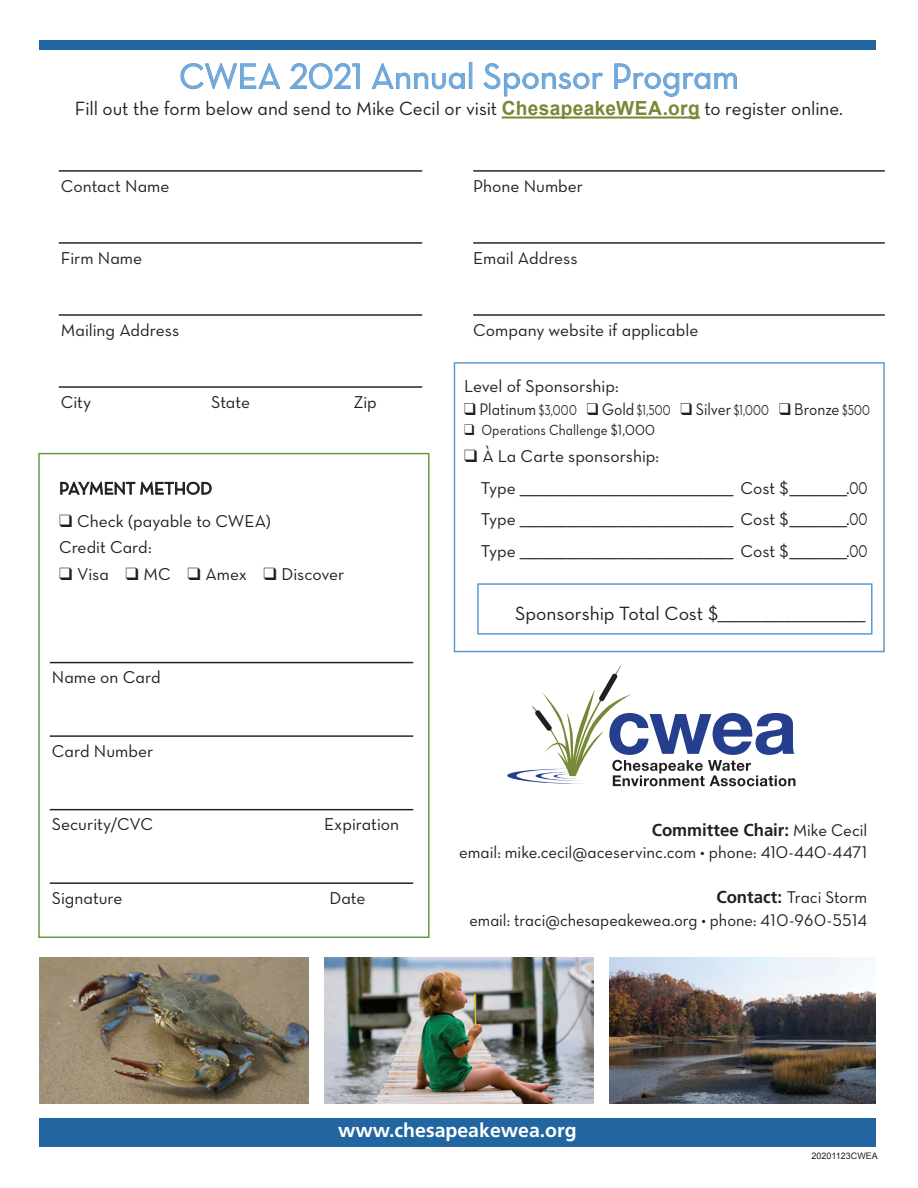
<style>
.page{position:relative;width:918px;height:1188px;background:#fff}
.page>*{position:absolute;margin:0;border:0;box-sizing:border-box;transform-origin:0 0}
.t1{font:36px "Neutra Text Book Alt";letter-spacing:-.005em;color:#6fa8da}
.t2{font:19.5px "Neutra Text Book Alt";letter-spacing:-.005em;color:#231f20}
.t3{font:700 19.5px "Frutiger";color:#fff}
.t4{font:17.4px/31.5px "Neutra Text Book Alt";color:#231f20}
.t5{font:17.25px/22.5px "Neutra Text Book Alt";color:#231f20;text-align:right}
.t6{font:700 17.25px "Frutiger";color:#231f20}
.t7{font:17.1px "Neutra Text Book Alt";color:#231f20;scale:.91 1}
.t8{font:15px "Neutra Text Book Alt";letter-spacing:.005em;color:#231f20;scale:.89 1}
.t9{font:9px "Arial";color:#231f20}
.s1{font-family:"Arial";font-weight:700;color:#778936}
.s2{font-size:14.7px}
.s3{font-size:19.5px}
.s4{font-family:"Neutra Text Book Alt";font-weight:400}
.s5{font-family:"Frutiger";font-weight:700}
</style>
<div class="page">
<div style="left:38px;top:453px;width:392px;height:485px;border:2px solid #649b41"></div>
<img style="left:39px;top:957px;width:269px;height:147px">
<img style="left:324px;top:957px;width:270px;height:147px">
<img style="left:610px;top:957px;width:266px;height:147px">
<div style="left:39px;top:1118px;width:837px;height:29px;background:#2266a1"></div>
<div style="left:39px;top:40px;width:837px;height:9px;background:#2266a1"></div>
<hr style="left:59px;top:170px;width:363px;height:2px;background:#231f20">
<hr style="left:59px;top:242px;width:363px;height:2px;background:#231f20">
<hr style="left:59px;top:314px;width:363px;height:2px;background:#231f20">
<hr style="left:59px;top:386px;width:363px;height:2px;background:#231f20">
<hr style="left:473px;top:170px;width:412px;height:2px;background:#231f20">
<hr style="left:473px;top:242px;width:412px;height:2px;background:#231f20">
<hr style="left:473px;top:314px;width:412px;height:2px;background:#231f20">
<hr style="left:502px;top:117px;width:198px;height:2px;background:#778936">
<svg style="left:60px;top:481px;width:152px;height:14px"></svg>
<hr style="left:50px;top:662px;width:363px;height:1px;background:#231f20">
<hr style="left:50px;top:735px;width:363px;height:2px;background:#231f20">
<hr style="left:50px;top:809px;width:363px;height:1px;background:#231f20">
<hr style="left:50px;top:882px;width:363px;height:2px;background:#231f20">
<svg style="left:507px;top:665px;width:288px;height:121px"></svg>
<svg style="left:180px;top:63px;width:101px;height:27px"></svg>
<svg style="left:289px;top:63px;width:71px;height:27px"></svg>
<svg style="left:371px;top:63px;width:94px;height:27px"></svg>
<div style="left:469px;top:62px;width:3px;height:27px;border:1px solid #5c9bd3"></div>
<svg style="left:483px;top:63px;width:120px;height:34px"></svg>
<svg style="left:614px;top:63px;width:123px;height:34px"></svg>
<div style="left:477px;top:583px;width:396px;height:52px;border:2px solid #5c9bd3"></div>
<div style="left:454px;top:362px;width:431px;height:290px;border:2px solid #5c9bd3"></div>
<h1 class="t1" style="left:179px;top:54px;width:561px">CWEA 2021 Annual Sponsor Program</h1>
<p class="t2" style="left:75px;top:97px;width:770px">Fill out the form below and send to Mike Cecil or visit <span class="s1">ChesapeakeWEA.org</span> to register online.</p>
<p class="t4" style="left:61px;top:170px;width:110px">Contact Name</p>
<p class="t4" style="left:61px;top:242px;width:83px">Firm Name</p>
<p class="t4" style="left:61px;top:314px;width:120px">Mailing Address</p>
<p class="t4" style="left:61px;top:386px;width:32px">City</p>
<p class="t4" style="left:211px;top:386px;width:40px">State</p>
<p class="t4" style="left:353px;top:386px;width:25px">Zip</p>
<p class="t4" style="left:59px;top:472px;width:155px">PAYMENT METHOD</p>
<p class="t4" style="left:59px;top:508px;width:213px;line-height:26.2px">❑ Check (payable to CWEA)<br>Credit Card:</p>
<p class="t4" style="left:59px;top:558px;width:287px">❑ Visa ❑ MC ❑ Amex ❑ Discover</p>
<p class="t4" style="left:52px;top:661px;width:110px">Name on Card</p>
<p class="t4" style="left:52px;top:735px;width:103px">Card Number</p>
<p class="t4" style="left:52px;top:808px;width:103px">Security/CVC</p>
<p class="t4" style="left:324px;top:808px;width:77px">Expiration</p>
<p class="t4" style="left:52px;top:882px;width:72px">Signature</p>
<p class="t4" style="left:329px;top:882px;width:37px">Date</p>
<p class="t4" style="left:473px;top:170px;width:111px">Phone Number</p>
<p class="t4" style="left:473px;top:242px;width:106px">Email Address</p>
<p class="t4" style="left:473px;top:314px;width:227px">Company website if applicable</p>
<p class="t4" style="left:464px;top:370px;width:156px">Level of Sponsorship:</p>
<p class="t7" style="left:464px;top:399px;width:447px">❑ Platinum <span class="s2">$3,000</span> ❑ Gold <span class="s2">$1,500</span> ❑ Silver <span class="s2">$1,000</span> ❑ Bronze <span class="s2">$500</span></p>
<p class="t8" style="left:464px;top:421px;width:216px">❑ Operations Challenge $1,000</p>
<p class="t4" style="left:481px;top:440px;width:388px;text-indent:-17px">❑ À La Carte sponsorship:<br>Type ____________________________________________________ Cost $______________.00<br>Type ____________________________________________________ Cost $______________.00<br>Type ____________________________________________________ Cost $______________.00</p>
<p class="t4" style="left:515px;top:598px;width:352px"><span class="s3">Sponsorship Total Cost $</span>____________________________________</p>
<p class="t6" style="left:652px;top:819px;width:217px">Committee Chair: <span class="s4">Mike Cecil</span></p>
<p class="t5" style="left:459px;top:841px;width:410px">email: mike.cecil@aceservinc.com • phone: 410-440-4471</p>
<p class="t5" style="left:469px;top:886px;width:399px"><span class="s5">Contact:</span> Traci Storm<br>email: traci@chesapeakewea.org • phone: 410-960-5514</p>
<p class="t3" style="left:338px;top:1119px;width:240px">www.chesapeakewea.org</p>
<p class="t9" style="left:812px;top:1149px;width:68px">20201123CWEA</p>
</div>
